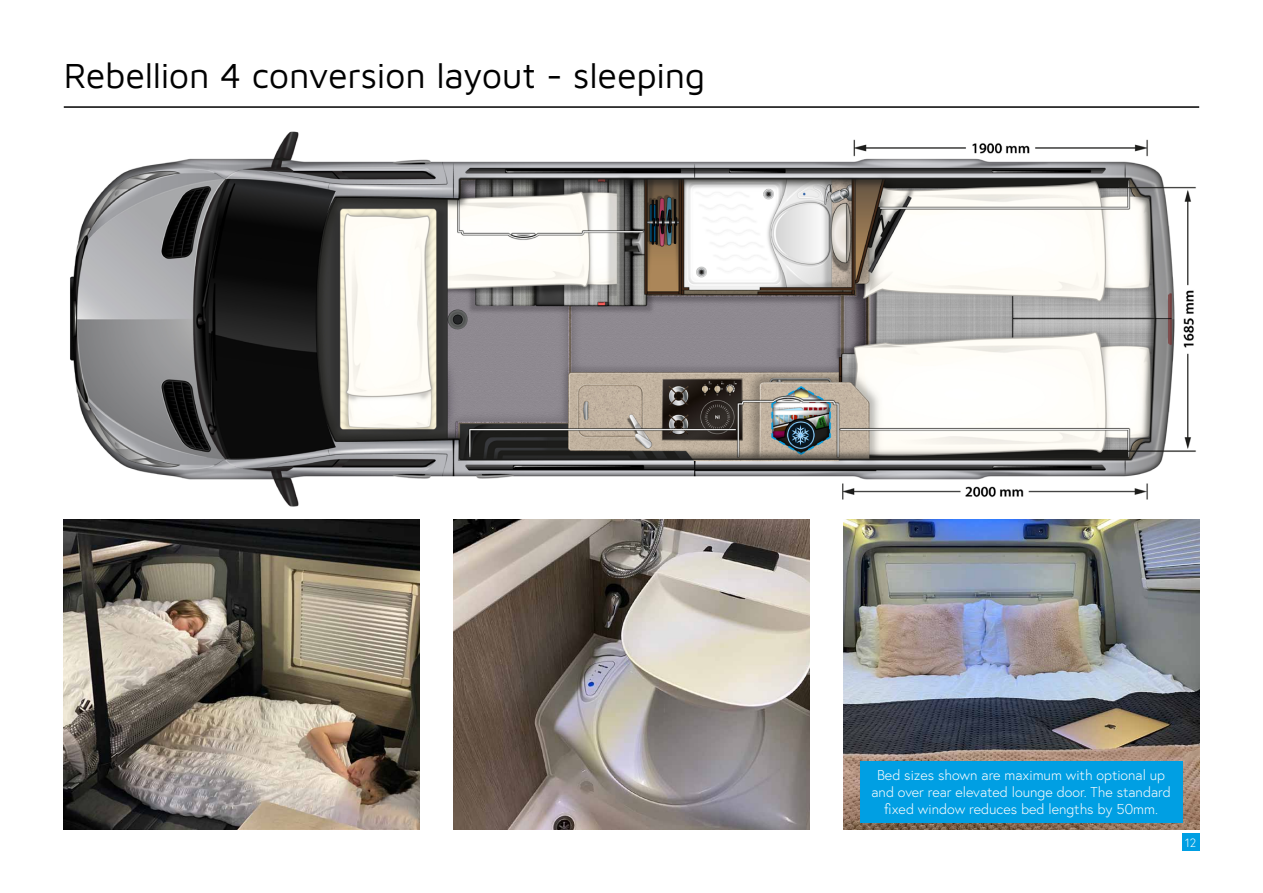
<style>
.page{position:relative;width:1263px;height:893px;background:#fff}
.page>*{position:absolute;margin:0;border:0;box-sizing:border-box;transform-origin:0 0}
.t1{font:36px "Maven Pro";letter-spacing:-.01em;color:#000}
.t2{font:300 14.25px/17.1px "Europa";color:#fff;text-align:center}
.t3{font:300 12px "Europa";color:#fff}
</style>
<div class="page">
<hr style="left:64px;top:106px;width:1135px;height:2px;background:#000">
<img style="left:70px;top:131px;width:1126px;height:376px">
<img style="left:843px;top:520px;width:356px;height:309px">
<img style="left:454px;top:520px;width:355px;height:309px">
<img style="left:64px;top:520px;width:356px;height:309px">
<div style="left:860px;top:761px;width:322px;height:61px;background:#009fe3"></div>
<div style="left:1182px;top:834px;width:17px;height:17px;background:#009fe3"></div>
<h1 class="t1" style="left:64px;top:51px;width:643px">Rebellion 4 conversion layout - sleeping</h1>
<p class="t2" style="left:871px;top:766px;width:301px">Bed sizes shown are maximum with optional up and over rear elevated lounge door. The standard fixed window reduces bed lengths by 50mm.</p>
<p class="t3" style="left:1185px;top:835px;width:13px">12</p>
</div>
